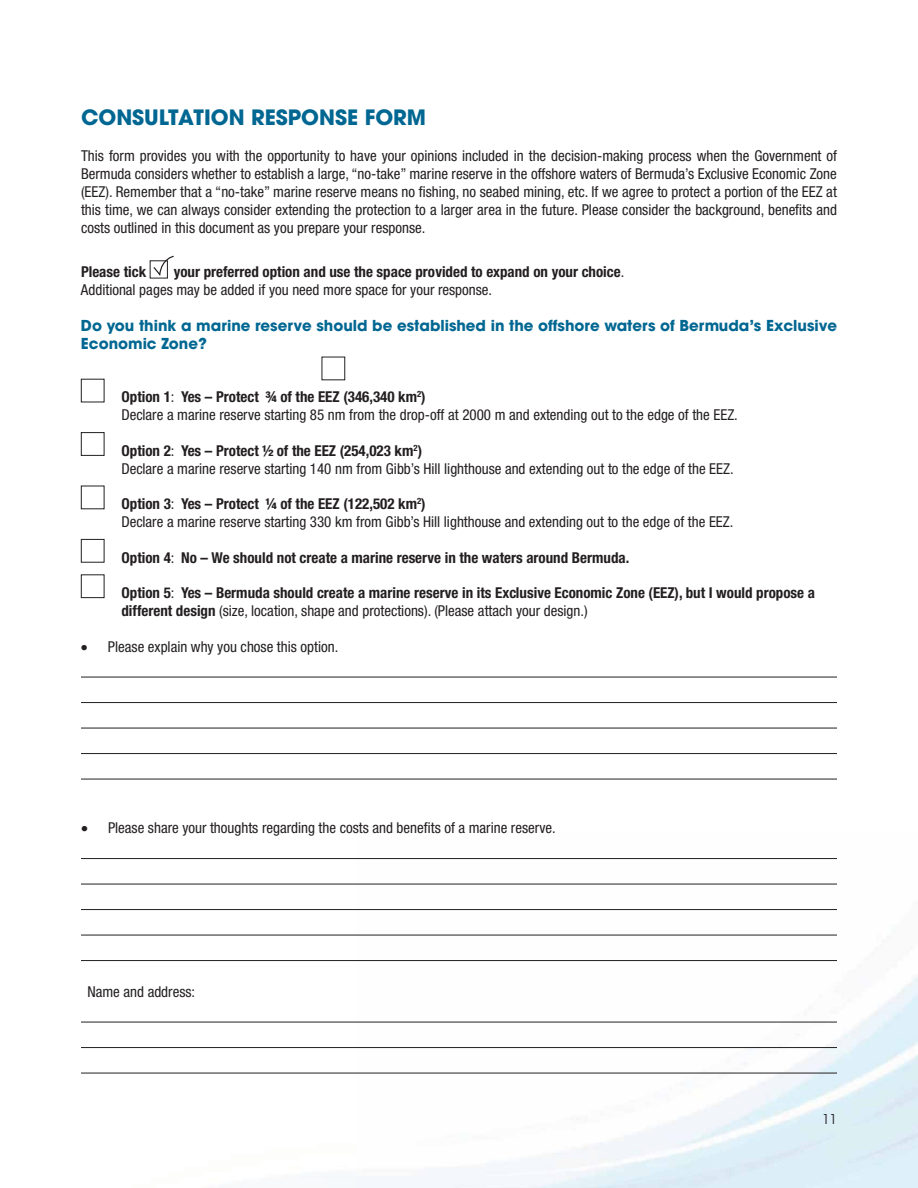
<style>
.page{position:relative;width:918px;height:1188px;background:#fff}
.page>*{position:absolute;margin:0;border:0;box-sizing:border-box;transform-origin:0 0}
.t1{font:700 21px "Avant Garde";color:#006792}
.t2{font:condensed 15px/18px "Helvetica Neue";color:#231f20}
.t3{font:700 condensed 15px/18px "Helvetica Neue";color:#231f20}
.t4{font:700 15px/18px "Avant Garde";color:#006792}
.t5{font:13.5px "Avant Garde";color:#231f20}
.s1{font-weight:400}
.s2{font-weight:700}
</style>
<div class="page">
<svg style="left:152px;top:255px;width:22px;height:22px"></svg>
<div style="left:81px;top:432px;width:23px;height:24px;border:1px solid #231f20"></div>
<div style="left:81px;top:539px;width:23px;height:24px;border:1px solid #231f20"></div>
<div style="left:81px;top:575px;width:23px;height:23px;border:1px solid #231f20"></div>
<hr style="left:81px;top:677px;width:756px;height:1px;background:#231f20">
<hr style="left:81px;top:702px;width:756px;height:1px;background:#231f20">
<hr style="left:81px;top:728px;width:756px;height:1px;background:#231f20">
<hr style="left:81px;top:753px;width:756px;height:1px;background:#231f20">
<hr style="left:81px;top:779px;width:756px;height:1px;background:#231f20">
<hr style="left:81px;top:858px;width:756px;height:1px;background:#231f20">
<hr style="left:81px;top:884px;width:756px;height:1px;background:#231f20">
<hr style="left:81px;top:909px;width:756px;height:1px;background:#231f20">
<hr style="left:81px;top:935px;width:756px;height:1px;background:#231f20">
<hr style="left:81px;top:960px;width:756px;height:1px;background:#231f20">
<hr style="left:81px;top:1022px;width:756px;height:1px;background:#231f20">
<hr style="left:81px;top:1047px;width:756px;height:1px;background:#231f20">
<hr style="left:81px;top:1073px;width:756px;height:1px;background:#231f20">
<h1 class="t1" style="left:81px;top:110px;width:347px">CONSULTATION RESPONSE FORM</h1>
<p class="t2" style="left:81px;top:148px;width:758px;text-align:justify">This form provides you with the opportunity to have your opinions included in the decision-making process when the Government of Bermuda considers whether to establish a large, “no-take” marine reserve in the offshore waters of Bermuda’s Exclusive Economic Zone (EEZ). Remember that a “no-take” marine reserve means no fishing, no seabed mining, etc. If we agree to protect a portion of the EEZ at this time, we can always consider extending the protection to a larger area in the future. Please consider the background, benefits and costs outlined in this document as you prepare your response.</p>
<p class="t3" style="left:81px;top:264px;width:67px">Please tick</p>
<p class="t3" style="left:81px;top:264px;width:545px;text-indent:93px">your preferred option and use the space provided to expand on your choice<span class="s1">.<br>Additional pages may be added if you need more space for your response.</span></p>
<p class="t4" style="left:81px;top:318px;width:758px">Do you think a marine reserve should be established in the offshore waters of Bermuda’s Exclusive<br>Economic Zone?</p>
<p class="t2" style="left:121px;top:389px;width:618px"><span class="s2">Option 1</span>: <span class="s2">Yes – Protect ¾ of the EEZ (346,340 km</span><sup>2</sup><span class="s2">)<br></span>Declare a marine reserve starting 85 nm from the drop-off at 2000 m and extending out to the edge of the EEZ.</p>
<p class="t2" style="left:121px;top:443px;width:614px"><span class="s2">Option 2</span>: <span class="s2">Yes – Protect ½ of the EEZ (254,023 km</span><sup>2</sup><span class="s2">)<br></span>Declare a marine reserve starting 140 nm from Gibb’s Hill lighthouse and extending out to the edge of the EEZ.</p>
<p class="t2" style="left:121px;top:496px;width:613px"><span class="s2">Option 3</span>: <span class="s2">Yes – Protect ¼ of the EEZ (122,502 km</span><sup>2</sup><span class="s2">)<br></span>Declare a marine reserve starting 330 km from Gibb’s Hill lighthouse and extending out to the edge of the EEZ.</p>
<p class="t3" style="left:121px;top:549px;width:509px">Option 4<span class="s1">:</span> No – We should not create a marine reserve in the waters around Bermuda.</p>
<p class="t3" style="left:121px;top:585px;width:695px">Option 5<span class="s1">:</span> Yes – Bermuda should create a marine reserve in its Exclusive Economic Zone (EEZ), but I would propose a different design <span class="s1">(size, location, shape and protections). (Please attach your design.)</span></p>
<p class="t2" style="left:81px;top:639px;width:259px">• Please explain why you chose this option.</p>
<p class="t2" style="left:81px;top:820px;width:476px">• Please share your thoughts regarding the costs and benefits of a marine reserve.</p>
<p class="t2" style="left:87px;top:984px;width:109px">Name and address:</p>
<p class="t5" style="left:822px;top:1114px;width:16px">11</p>
</div>
